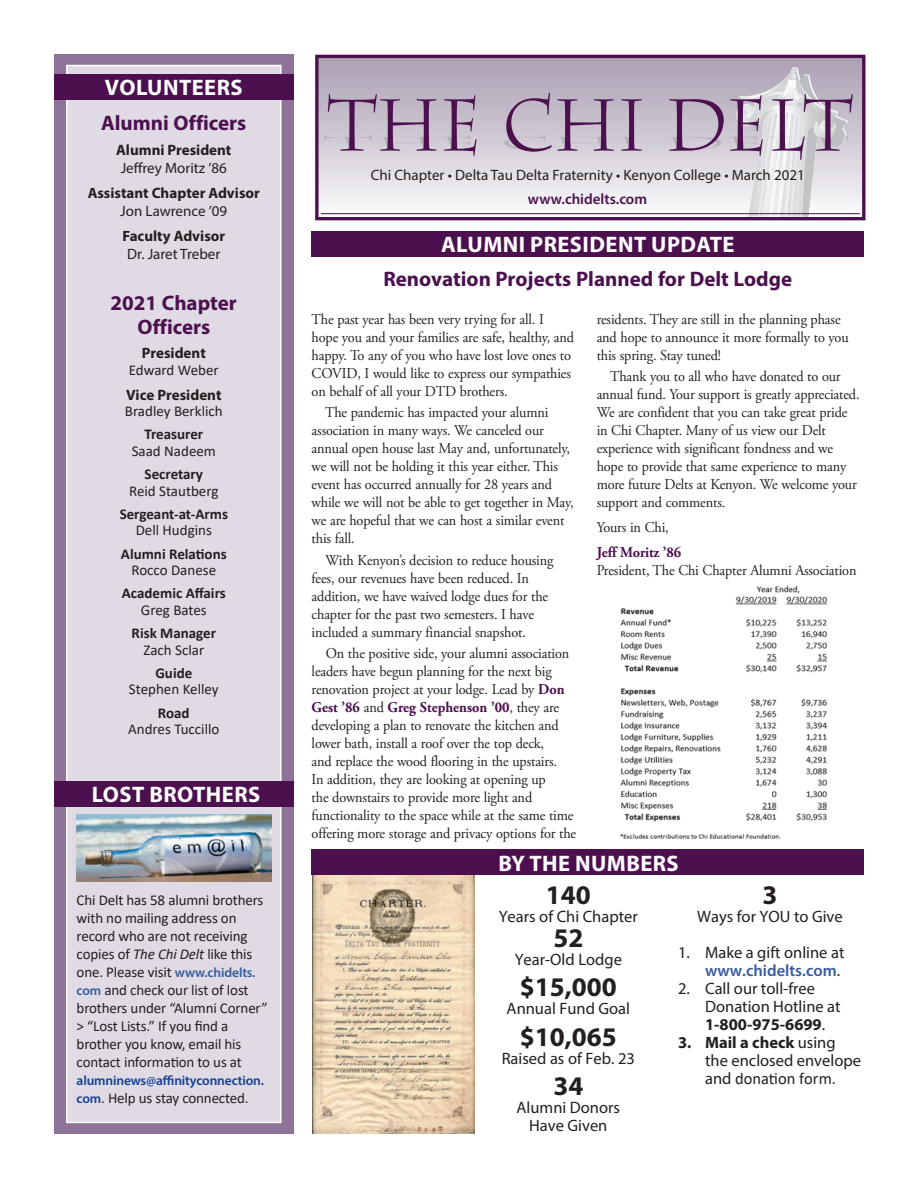
<style>
.page{position:relative;width:918px;height:1188px;background:#fff}
.page>*{position:absolute;margin:0;border:0;box-sizing:border-box;transform-origin:0 0}
.t1{font:700 27px "Myriad Pro";color:#231f20}
.t2{font:700 22.5px "Myriad Pro";letter-spacing:.02em;color:#fff}
.t3{font:700 21px/24px "Myriad Pro";color:#4c104f;text-align:center}
.t4{font:16.5px/18px "Myriad Pro";color:#231f20}
.t5{font:16.5px "Calibri";color:#231f20}
.t6{font:15px/18px "Adobe Garamond Pro";letter-spacing:-.01em;color:#231f20;scale:.95 1}
.t7{font:15px/18px "Calibri";letter-spacing:-.01em;color:#231f20}
.t8{font:15px "Myriad Pro";color:#231f20}
.t9{font:700 15px "Calibri";color:#231f20}
.t10{font:700 15px "Myriad Pro";color:#231f20}
.t11{font:600 15px "Myriad Pro";color:#4c104f}
.t12{font:700 15px "Adobe Garamond Pro";letter-spacing:-.01em;color:#4c104f;scale:.95 1}
.t13{font:600 13.5px "Myriad Pro";letter-spacing:-.01em;color:#123f90}
.s1{font-style:italic}
.s2{font-family:"Myriad Pro";font-weight:600;font-size:13.5px;color:#375b9c}
.s3{font-family:"Myriad Pro";font-weight:600;font-size:13.5px;color:#123f90}
.s4{font-weight:700;color:#4c104f}
.s5{font-weight:600;color:#375b9c}
.s6{font-weight:700}
.s7{font-family:"Myriad Pro"}
</style>
<div class="page">
<img style="left:312px;top:875px;width:162px;height:259px">
<div style="left:317px;top:57px;width:547px;height:161px;background:linear-gradient(to bottom,#a99db1,#fafafb)"></div>
<div style="left:315px;top:55px;width:550px;height:165px;border:3px solid #4c104f"></div>
<img style="left:736px;top:67px;width:112px;height:150px">
<svg style="left:324px;top:93px;width:529px;height:67px;background:#baadbf"></svg>
<div style="left:312px;top:231px;width:552px;height:26px;background:#4c104f"></div>
<div style="left:54px;top:54px;width:240px;height:1080px;background:#8f7297"></div>
<div style="left:66px;top:65px;width:216px;height:1058px;background:#e0dae5;border:2px solid #fff"></div>
<hr style="left:321px;top:213px;width:539px;height:1px;background:#4c104f">
<div style="left:54px;top:74px;width:240px;height:26px;background:#4c104f"></div>
<div style="left:312px;top:849px;width:552px;height:26px;background:#4c104f"></div>
<div style="left:54px;top:781px;width:240px;height:26px;background:#4c104f"></div>
<img style="left:77px;top:815px;width:194px;height:66px">
<img style="left:620px;top:585px;width:208px;height:254px">
<h2 class="t2" style="left:105px;top:73px;width:139px">VOLUNTEERS</h2>
<h3 class="t3" style="left:101px;top:111px;width:147px">Alumni Officers</h3>
<p class="t10" style="left:116px;top:140px;width:117px">Alumni President</p>
<p class="t8" style="left:121px;top:159px;width:108px">Jeffrey Moritz ’86</p>
<p class="t10" style="left:88px;top:183px;width:174px">Assistant Chapter Advisor</p>
<p class="t8" style="left:120px;top:202px;width:108px">Jon Lawrence ’09</p>
<p class="t10" style="left:122px;top:226px;width:104px">Faculty Advisor</p>
<p class="t8" style="left:127px;top:244px;width:94px">Dr. Jaret Treber</p>
<h3 class="t3" style="left:111px;top:290px;width:128px">2021 Chapter<br>Officers</h3>
<p class="t10" style="left:142px;top:344px;width:66px">President</p>
<p class="t7" style="left:129px;top:360px;width:91px">Edward Weber</p>
<p class="t10" style="left:126px;top:385px;width:97px">Vice President</p>
<p class="t7" style="left:125px;top:402px;width:99px">Bradley Berklich</p>
<p class="t9" style="left:144px;top:424px;width:60px">Treasurer</p>
<p class="t7" style="left:132px;top:441px;width:86px">Saad Nadeem</p>
<p class="t9" style="left:145px;top:464px;width:60px">Secretary</p>
<p class="t7" style="left:129px;top:481px;width:91px">Reid Stautberg</p>
<p class="t9" style="left:120px;top:503px;width:110px">Sergeant-at-Arms</p>
<p class="t7" style="left:136px;top:521px;width:78px">Dell Hudgins</p>
<p class="t9" style="left:121px;top:543px;width:107px">Alumni Relations</p>
<p class="t7" style="left:131px;top:561px;width:86px">Rocco Danese</p>
<p class="t9" style="left:122px;top:583px;width:105px">Academic Affairs</p>
<p class="t7" style="left:141px;top:600px;width:67px">Greg Bates</p>
<p class="t9" style="left:132px;top:623px;width:86px">Risk Manager</p>
<p class="t7" style="left:143px;top:640px;width:62px">Zach Sclar</p>
<p class="t9" style="left:155px;top:662px;width:38px">Guide</p>
<p class="t7" style="left:129px;top:680px;width:91px">Stephen Kelley</p>
<p class="t9" style="left:158px;top:702px;width:33px">Road</p>
<p class="t7" style="left:128px;top:720px;width:93px">Andres Tuccillo</p>
<h2 class="t2" style="left:92px;top:779px;width:170px">LOST BROTHERS</h2>
<p class="t7" style="left:77px;top:890px;width:193px">Chi Delt has 58 alumni brothers with no mailing address on record who are not receiving copies of <span class="s1">The Chi Delt</span> like this one. Please visit <span class="s2">www.chidelts. com</span> and check our list of lost brothers under “Alumni Corner” &gt; “Lost Lists.” If you find a brother you know, email his contact information to us at</p>
<p class="t13" style="left:77px;top:1071px;width:189px">alumninews@affinityconnection.</p>
<p class="t7" style="left:77px;top:1088px;width:174px"><span class="s3">com</span>. Help us stay connected.</p>
<p class="t8" style="left:371px;top:165px;width:436px">Chi Chapter • Delta Tau Delta Fraternity • Kenyon College • March 2021</p>
<p class="t11" style="left:528px;top:190px;width:121px">www.chidelts.com</p>
<h2 class="t2" style="left:441px;top:230px;width:295px">ALUMNI PRESIDENT UPDATE</h2>
<h3 class="t3" style="left:383px;top:266px;width:410px">Renovation Projects Planned for Delt Lodge</h3>
<p class="t6" style="left:312px;top:311px;width:278px">The past year has been very trying for all. I hope you and your families are safe, healthy, and happy. To any of you who have lost love ones to COVID, I would like to express our sympathies on behalf of all your DTD brothers.</p>
<p class="t6" style="left:312px;top:404px;width:277px;text-indent:13px">The pandemic has impacted your alumni association in many ways. We canceled our annual open house last May and, unfortunately, we will not be holding it this year either. This event has occurred annually for 28 years and while we will not be able to get together in May, we are hopeful that we can host a similar event this fall.</p>
<p class="t6" style="left:312px;top:551px;width:256px;text-indent:14px">With Kenyon’s decision to reduce housing fees, our revenues have been reduced. In addition, we have waived lodge dues for the chapter for the past two semesters. I have included a summary financial snapshot.</p>
<p class="t6" style="left:312px;top:645px;width:280px;text-indent:14px">On the positive side, your alumni association leaders have begun planning for the next big renovation project at your lodge. Lead by <span class="s4">Don Gest ’86</span> and <span class="s4">Greg Stephenson ’00</span>, they are developing a plan to renovate the kitchen and lower bath, install a roof over the top deck,<br>and replace the wood flooring in the upstairs.<br>In addition, they are looking at opening up<br>the downstairs to provide more light and functionality to the space while at the same time offering more storage and privacy options for the</p>
<p class="t6" style="left:597px;top:311px;width:267px">residents. They are still in the planning phase and hope to announce it more formally to you this spring. Stay tuned!</p>
<p class="t6" style="left:597px;top:368px;width:278px;text-indent:13px">Thank you to all who have donated to our annual fund. Your support is greatly appreciated.<br>We are confident that you can take great pride in Chi Chapter. Many of us view our Delt experience with significant fondness and we hope to provide that same experience to many more future Delts at Kenyon. We welcome your support and comments.</p>
<p class="t6" style="left:597px;top:519px;width:77px">Yours in Chi,</p>
<p class="t12" style="left:597px;top:543px;width:90px">Jeff Moritz ’86</p>
<p class="t6" style="left:597px;top:562px;width:275px">President, The Chi Chapter Alumni Association</p>
<h2 class="t2" style="left:498px;top:848px;width:182px">BY THE NUMBERS</h2>
<h1 class="t1" style="left:546px;top:877px;width:46px">140</h1>
<p class="t4" style="left:499px;top:907px;width:141px">Years of Chi Chapter</p>
<h1 class="t1" style="left:553px;top:920px;width:31px">52</h1>
<p class="t4" style="left:515px;top:950px;width:109px">Year-Old Lodge</p>
<h1 class="t1" style="left:520px;top:969px;width:98px">$15,000</h1>
<p class="t4" style="left:507px;top:999px;width:125px">Annual Fund Goal</p>
<h1 class="t1" style="left:520px;top:1019px;width:98px">$10,065</h1>
<p class="t4" style="left:502px;top:1049px;width:135px">Raised as of Feb. 23</p>
<h1 class="t1" style="left:553px;top:1068px;width:31px">34</h1>
<p class="t4" style="left:517px;top:1098px;width:105px;text-align:center">Alumni Donors<br>Have Given</p>
<h1 class="t1" style="left:762px;top:877px;width:16px">3</h1>
<p class="t4" style="left:697px;top:907px;width:147px">Ways for YOU to Give</p>
<p class="t4" style="left:678px;top:943px;width:168px;text-align:right">1. Make a gift online at <span class="s5">www.chidelts.com</span>.</p>
<p class="t4" style="left:705px;top:979px;width:137px;text-indent:-27px">2. Call our toll-free<br>Donation Hotline at<br><span class="s6">1-800-975-6699</span>.</p>
<p class="t4" style="left:705px;top:1033px;width:157px;text-indent:-27px"><span class="s6">3. Mail a check</span> using the enclosed envelope</p>
<p class="t5" style="left:705px;top:1067px;width:132px"><span class="s7">and</span> donation form.</p>
</div>
